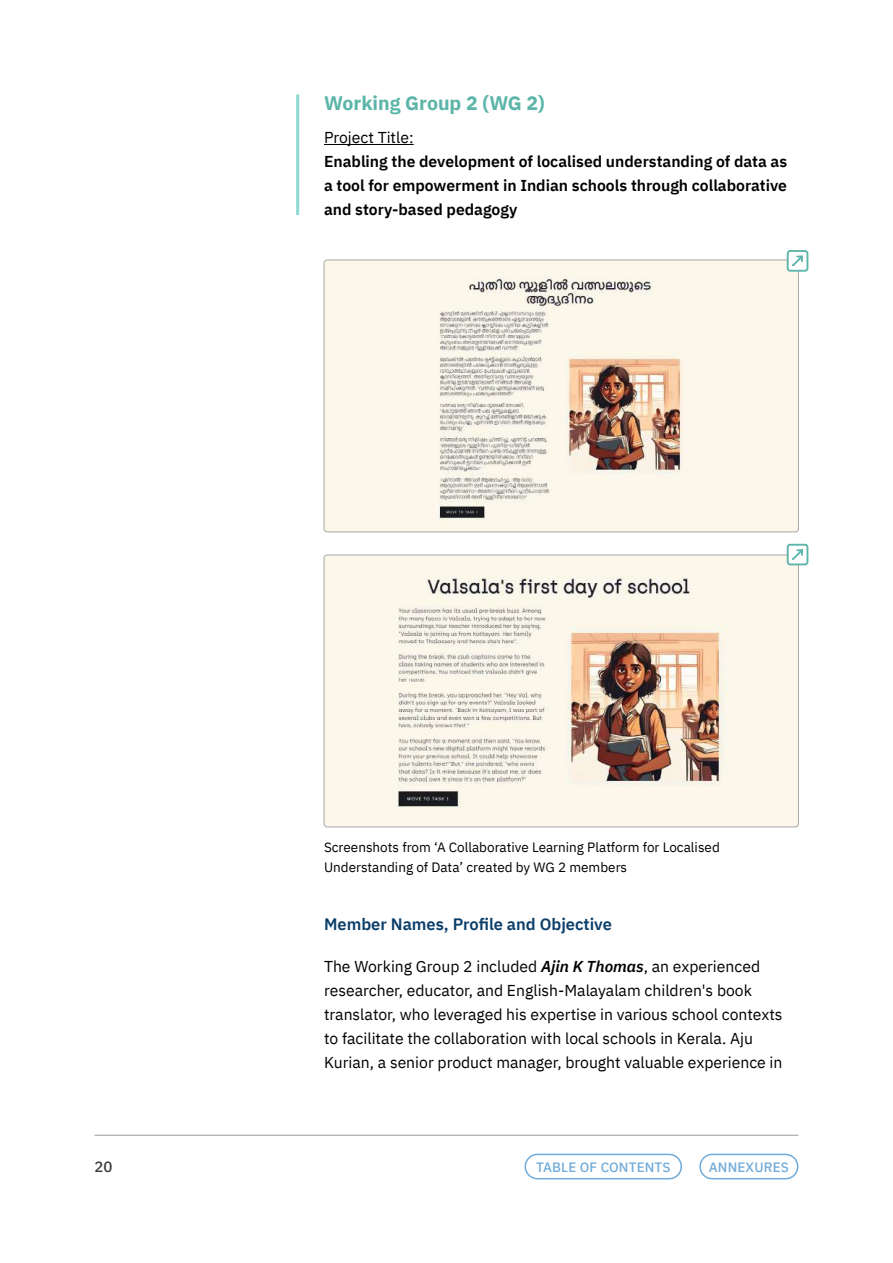
<style>
.page{position:relative;width:893px;height:1263px;background:#fff}
.page>*{position:absolute;margin:0;border:0;box-sizing:border-box;transform-origin:0 0}
.t1{font:700 19.5px "IBM Plex Sans";color:#5cb5a8}
.t2{font:600 16.5px "IBM Plex Sans";color:#0b3e69}
.t3{font:15.75px/24px "IBM Plex Sans";color:#000}
.t4{font:600 15.75px/24px "IBM Plex Sans";color:#000;text-align:justify}
.t5{font:500 15px "IBM Plex Sans";color:#3c3b3b}
.t6{font:13.5px/19.5px "IBM Plex Sans";color:#000}
.t7{font:500 13.5px "IBM Plex Sans";letter-spacing:.01em;color:#70abd9}
.s1{font-weight:600;font-style:italic}
</style>
<div class="page">
<hr style="left:94px;top:1135px;width:704px;height:1px;background:#989c9e">
<div style="left:525px;top:1154px;width:157px;height:25px;border:2px solid #70abd9;border-radius:12px"></div>
<div style="left:699px;top:1154px;width:99px;height:25px;border:2px solid #70abd9;border-radius:12px"></div>
<hr style="left:324px;top:144px;width:90px;height:1px;background:#000">
<hr style="left:296px;top:94px;width:3px;height:121px;background:#8cdad0">
<img style="left:324px;top:260px;width:474px;height:272px">
<div style="left:324px;top:260px;width:475px;height:272px;border:1px solid #a8a8a8;border-radius:3px"></div>
<img style="left:324px;top:555px;width:474px;height:272px">
<div style="left:324px;top:555px;width:475px;height:272px;border:1px solid #a8a8a8;border-radius:3px"></div>
<div style="left:788px;top:251px;width:19px;height:20px;background:#fff;border-radius:2px"></div>
<div style="left:787px;top:250px;width:21px;height:22px;border:2px solid #5cb5a8;border-radius:2px"></div>
<svg style="left:792px;top:255px;width:11px;height:11px"></svg>
<div style="left:787px;top:544px;width:21px;height:21px;border:2px solid #5cb5a8;border-radius:2px"></div>
<svg style="left:790px;top:549px;width:13px;height:13px"></svg>
<p class="t1" style="left:324px;top:87px;width:222px">Working Group 2 (WG 2)</p>
<p class="t3" style="left:324px;top:124px;width:91px">Project Title:</p>
<p class="t4" style="left:324px;top:148px;width:465px">Enabling the development of localised understanding of data as a tool for empowerment in Indian schools through collaborative and story-based pedagogy</p>
<p class="t6" style="left:324px;top:837px;width:397px">Screenshots from ‘A Collaborative Learning Platform for Localised<br>Understanding of Data’ created by WG 2 members</p>
<p class="t2" style="left:324px;top:911px;width:289px">Member Names, Profile and Objective</p>
<p class="t3" style="left:324px;top:953px;width:460px">The Working Group 2 included <span class="s1">Ajin K Thomas</span>, an experienced researcher, educator, and English-Malayalam children's book translator, who leveraged his expertise in various school contexts to facilitate the collaboration with local schools in Kerala. Aju Kurian, a senior product manager, brought valuable experience in</p>
<p class="t5" style="left:94px;top:1155px;width:19px">20</p>
<p class="t7" style="left:536px;top:1156px;width:136px">TABLE OF CONTENTS</p>
<p class="t7" style="left:709px;top:1156px;width:82px">ANNEXURES</p>
</div>
